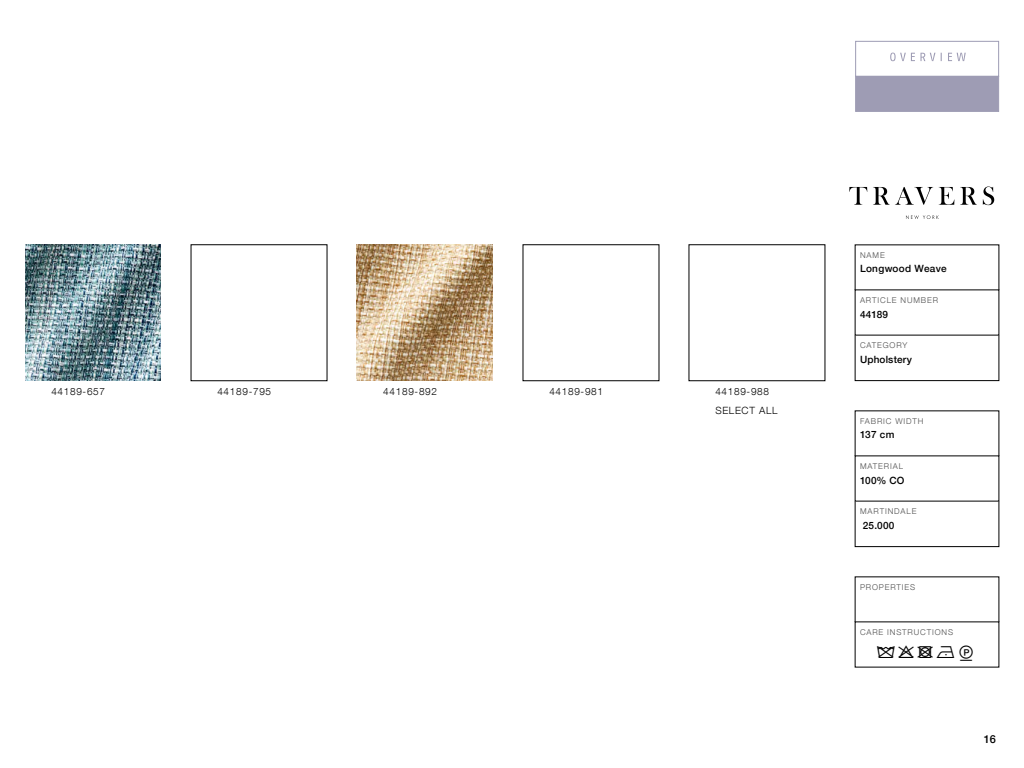
<style>
.page{position:relative;width:1024px;height:768px;background:#fff}
.page>*{position:absolute;margin:0;border:0;box-sizing:border-box;transform-origin:0 0}
.t1{font:500 11px "Helvetica Neue";color:#000}
.t2{font:300 10px "Helvetica Neue LT Com";letter-spacing:.07em;color:#000}
.t3{font:500 10px "Helvetica Neue";letter-spacing:.02em;color:#000}
.t4{font:300 8px "Helvetica Neue";letter-spacing:.115em;color:#4d4d4d}
</style>
<div class="page">
<div style="left:855px;top:335px;width:144px;height:46px;border:1px solid #000"></div>
<div style="left:855px;top:501px;width:144px;height:46px;border:1px solid #000"></div>
<img style="left:25px;top:245px;width:136px;height:136px">
<img style="left:357px;top:245px;width:136px;height:136px">
<svg style="left:906px;top:215px;width:33px;height:4px"></svg>
<svg style="left:849px;top:187px;width:18px;height:18px"></svg>
<svg style="left:873px;top:187px;width:60px;height:18px"></svg>
<svg style="left:939px;top:187px;width:15px;height:18px"></svg>
<svg style="left:960px;top:187px;width:17px;height:18px"></svg>
<svg style="left:983px;top:187px;width:11px;height:18px"></svg>
<div style="left:855px;top:76px;width:144px;height:36px;background:#9e9cb4"></div>
<div style="left:855px;top:41px;width:144px;height:36px;border:1px solid #9e9cb4"></div>
<svg style="left:890px;top:53px;width:76px;height:8px"></svg>
<p class="t2" style="left:51px;top:385px;width:55px">44189-657</p>
<p class="t2" style="left:217px;top:385px;width:55px">44189-795</p>
<p class="t2" style="left:383px;top:385px;width:55px">44189-892</p>
<p class="t2" style="left:549px;top:385px;width:55px">44189-981</p>
<p class="t2" style="left:715px;top:385px;width:55px">44189-988</p>
<p class="t2" style="left:715px;top:405px;width:64px">SELECT ALL</p>
<p class="t4" style="left:860px;top:248px;width:26px">NAME</p>
<p class="t3" style="left:860px;top:261px;width:88px">Longwood Weave</p>
<p class="t4" style="left:860px;top:293px;width:80px">ARTICLE NUMBER</p>
<p class="t4" style="left:860px;top:339px;width:49px">CATEGORY</p>
<p class="t3" style="left:860px;top:306px;width:30px">44189</p>
<p class="t3" style="left:860px;top:351px;width:54px">Upholstery</p>
<p class="t4" style="left:860px;top:414px;width:65px">FABRIC WIDTH</p>
<p class="t3" style="left:860px;top:427px;width:36px">137 cm</p>
<p class="t4" style="left:860px;top:459px;width:45px">MATERIAL</p>
<p class="t3" style="left:860px;top:472px;width:46px">100% CO</p>
<p class="t3" style="left:863px;top:517px;width:33px">25.000</p>
<p class="t4" style="left:860px;top:505px;width:58px">MARTINDALE</p>
<p class="t4" style="left:860px;top:580px;width:57px">PROPERTIES</p>
<p class="t4" style="left:860px;top:625px;width:95px">CARE INSTRUCTIONS</p>
<h1 class="t1" style="left:984px;top:730px;width:14px">16</h1>
</div>
